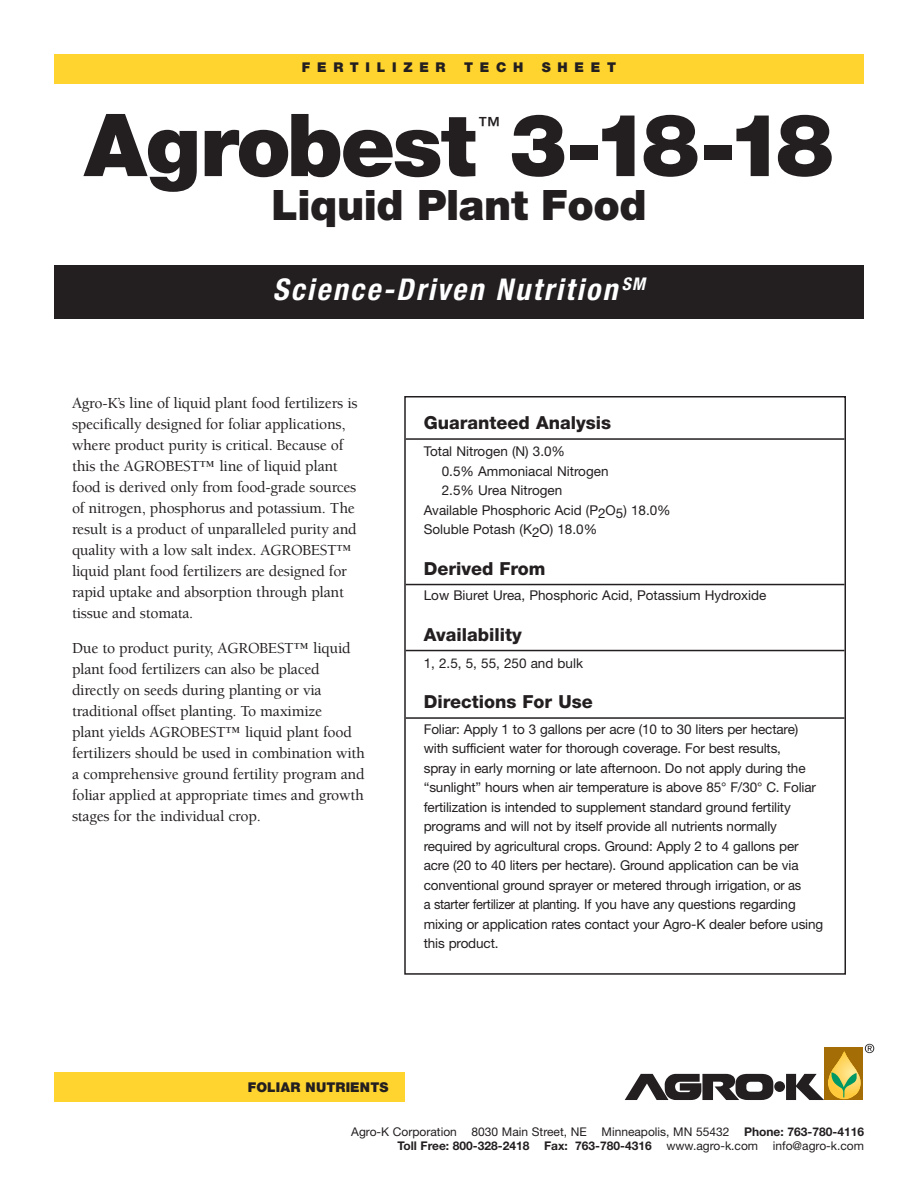
<style>
.page{position:relative;width:918px;height:1188px;background:#fff}
.page>*{position:absolute;margin:0;border:0;box-sizing:border-box;transform-origin:0 0}
.t1{font:900 87px "Helvetica Neue";letter-spacing:-.03em;color:#231f20}
.t2{font:900 42px "Helvetica Neue";color:#231f20}
.t3{font:italic 700 condensed 30px "Helvetica Neue LT Pro";letter-spacing:.08em;color:#fff}
.t4{font:500 22.5px "Helvetica Neue";color:#231f20}
.t5{font:800 18px "Helvetica Neue";color:#231f20}
.t6{font:500 15.75px/21px "Berkeley";letter-spacing:-.015em;color:#231f20}
.t7{font:13.5px/19.5px "Helvetica Neue";letter-spacing:-.01em;color:#231f20}
.t8{font:900 13.5px "Helvetica Neue";letter-spacing:.5em;color:#231f20}
.t9{font:900 13.5px "Helvetica Neue";letter-spacing:.01em;color:#231f20}
.t10{font:12px/14.2px "Helvetica Neue";color:#231f20;text-align:right}
.s1{font-weight:700}
</style>
<div class="page">
<div style="left:774px;top:1081px;width:11px;height:11px;background:#231f20;border-radius:50%"></div>
<svg style="left:625px;top:1074px;width:148px;height:26px"></svg>
<svg style="left:786px;top:1044px;width:88px;height:56px"></svg>
<div style="left:54px;top:266px;width:810px;height:54px;background:#231f20"></div>
<hr style="left:406px;top:438px;width:438px;height:2px;background:#231f20">
<hr style="left:406px;top:584px;width:438px;height:1px;background:#231f20">
<hr style="left:406px;top:650px;width:438px;height:1px;background:#231f20">
<hr style="left:406px;top:717px;width:438px;height:2px;background:#231f20">
<div style="left:404px;top:396px;width:442px;height:579px;border:2px solid #231f20"></div>
<div style="left:54px;top:54px;width:810px;height:30px;background:#ffd42e"></div>
<div style="left:54px;top:1072px;width:351px;height:30px;background:#ffd42e"></div>
<p class="t8" style="left:302px;top:60px;width:145px">FERTILIZER</p>
<p class="t8" style="left:464px;top:60px;width:61px">TECH</p>
<p class="t8" style="left:542px;top:60px;width:76px">SHEET</p>
<h1 class="t1" style="left:84px;top:93px;width:751px">AGROBEST 3-18-18</h1>
<h3 class="t4" style="left:478px;top:111px;width:24px">™</h3>
<h2 class="t2" style="left:271px;top:180px;width:377px">LIQUID PLANT FOOD</h2>
<h3 class="t3" style="left:273px;top:272px;width:374px">Science-Driven Nutrition <sup>SM</sup></h3>
<p class="t6" style="left:72px;top:393px;width:287px">Agro-K’s line of liquid plant food fertilizers is specifically designed for foliar applications, where product purity is critical. Because of this the AGROBEST™ line of liquid plant food is derived only from food-grade sources of nitrogen, phosphorus and potassium. The result is a product of unparalleled purity and quality with a low salt index. AGROBEST™ liquid plant food fertilizers are designed for rapid uptake and absorption through plant tissue and stomata.</p>
<p class="t6" style="left:72px;top:638px;width:294px">Due to product purity, AGROBEST™ liquid plant food fertilizers can also be placed directly on seeds during planting or via traditional offset planting. To maximize<br>plant yields AGROBEST™ liquid plant food fertilizers should be used in combination with a comprehensive ground fertility program and foliar applied at appropriate times and growth stages for the individual crop.</p>
<h3 class="t5" style="left:424px;top:412px;width:189px">Guaranteed Analysis</h3>
<p class="t7" style="left:424px;top:442px;width:143px">Total Nitrogen (N) 3.0%</p>
<p class="t7" style="left:442px;top:461px;width:168px">0.5% Ammoniacal Nitrogen</p>
<p class="t7" style="left:442px;top:481px;width:122px">2.5% Urea Nitrogen</p>
<p class="t7" style="left:424px;top:500px;width:249px">Available Phosphoric Acid (P2O5) 18.0%</p>
<p class="t7" style="left:424px;top:520px;width:175px">Soluble Potash (K2O) 18.0%</p>
<h3 class="t5" style="left:424px;top:558px;width:123px">Derived From</h3>
<p class="t7" style="left:424px;top:586px;width:344px">Low Biuret Urea, Phosphoric Acid, Potassium Hydroxide</p>
<h3 class="t5" style="left:424px;top:624px;width:100px">Availability</h3>
<p class="t7" style="left:424px;top:653px;width:161px">1, 2.5, 5, 55, 250 and bulk</p>
<h3 class="t5" style="left:424px;top:691px;width:171px">Directions For Use</h3>
<p class="t7" style="left:424px;top:719px;width:401px">Foliar: Apply 1 to 3 gallons per acre (10 to 30 liters per hectare) with sufficient water for thorough coverage. For best results,<br>spray in early morning or late afternoon. Do not apply during the “sunlight” hours when air temperature is above 85° F/30° C. Foliar fertilization is intended to supplement standard ground fertility programs and will not by itself provide all nutrients normally required by agricultural crops. Ground: Apply 2 to 4 gallons per acre (20 to 40 liters per hectare). Ground application can be via conventional ground sprayer or metered through irrigation, or as<br>a starter fertilizer at planting. If you have any questions regarding mixing or application rates contact your Agro-K dealer before using this product.</p>
<p class="t9" style="left:248px;top:1080px;width:142px">FOLIAR NUTRIENTS</p>
<p class="t10" style="left:351px;top:1124px;width:514px">Agro-K Corporation 8030 Main Street, NE Minneapolis, MN 55432 <span class="s1">Phone: 763-780-4116<br>Toll Free: 800-328-2418 Fax: 763-780-4316</span> www.agro-k.com info@agro-k.com</p>
</div>
